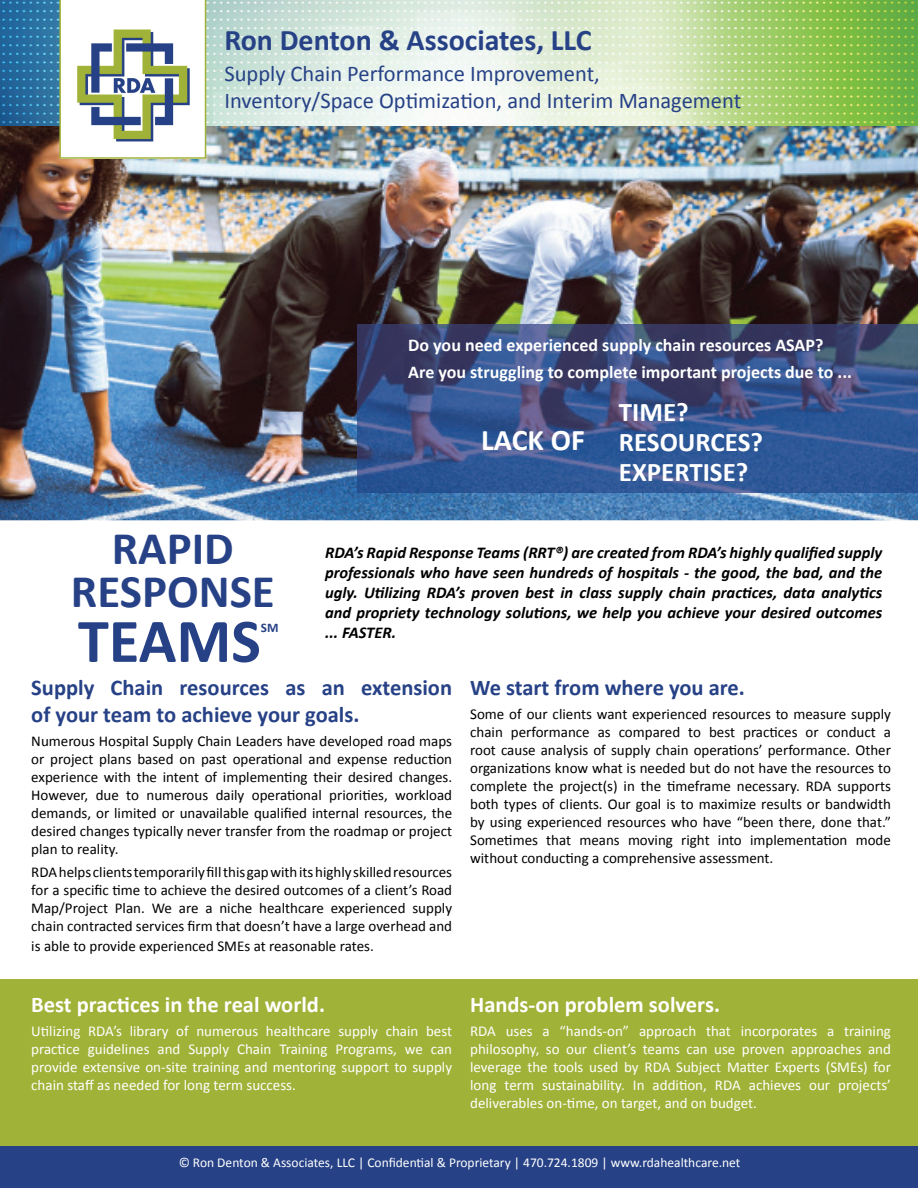
<style>
.page{position:relative;width:918px;height:1188px;background:#fff}
.page>*{position:absolute;margin:0;border:0;box-sizing:border-box;transform-origin:0 0}
.t1{font:700 62.55px "Calibri";color:#264186}
.t2{font:700 46.95px/43px "Calibri";color:#264186;text-align:center}
.t3{font:700 30px "Calibri";color:#264186}
.t4{font:700 30px "Calibri";color:#fff}
.t5{font:700 27px/30px "Calibri";color:#fff}
.t6{font:700 22.5px/27px "Calibri";color:#264186}
.t7{font:22.5px/27px "Calibri";color:#264186}
.t8{font:700 22.5px "Calibri";color:#fff}
.t9{font:700 18px/27px "Calibri";color:#fff}
.t10{font:italic 700 16.5px/19.8px "Calibri";color:#000;text-align:justify}
.t11{font:15px/18px "Calibri";color:#000;text-align:justify}
.t12{font:15px/18px "Calibri";color:#fff;text-align:justify}
.t13{font:13.5px "Calibri";color:#fff}
.t14{font:700 13.05px "Calibri";color:#264186}
</style>
<div class="page">
<img style="left:0;top:125px;width:918px;height:395px">
<div style="left:0;top:980px;width:918px;height:174px;background:#a1b239"></div>
<img style="left:357px;top:325px;width:561px;height:167px">
<div style="left:0;top:1147px;width:918px;height:41px;background:#264186"></div>
<img style="left:0;top:0;width:918px;height:125px">
<svg style="left:59px;top:0;width:147px;height:159px"></svg>
<img style="left:77px;top:28px;width:114px;height:116px">
<h3 class="t3" style="left:224px;top:18px;width:369px">Ron Denton &amp; Associates, LLC</h3>
<h3 class="t7" style="left:224px;top:60px;width:518px">Supply Chain Performance Improvement,<br>Inventory/Space Optimization, and Interim Management</h3>
<p class="t9" style="left:408px;top:331px;width:445px">Do you need experienced supply chain resources ASAP?<br>Are you struggling to complete important projects due to ...</p>
<h3 class="t4" style="left:481px;top:419px;width:105px">LACK OF</h3>
<h3 class="t5" style="left:619px;top:396px;width:146px">TIME?<br>RESOURCES?<br>EXPERTISE?</h3>
<h2 class="t2" style="left:71px;top:525px;width:205px">RAPID<br>RESPONSE</h2>
<h1 class="t1" style="left:78px;top:597px;width:184px">TEAMS</h1>
<p class="t14" style="left:261px;top:618px;width:19px">SM</p>
<h3 class="t6" style="left:31px;top:674px;width:422px">Supply Chain resources as an extension of your team to achieve your goals.</h3>
<p class="t11" style="left:31px;top:731px;width:422px">Numerous Hospital Supply Chain Leaders have developed road maps or project plans based on past operational and expense reduction experience with the intent of implementing their desired changes.<br>However, due to numerous daily operational priorities, workload demands, or limited or unavailable qualified internal resources, the desired changes typically never transfer from the roadmap or project plan to reality.</p>
<p class="t11" style="left:31px;top:863px;width:422px">RDA helps clients temporarily fill this gap with its highly skilled resources for a specific time to achieve the desired outcomes of a client’s Road Map/Project Plan. We are a niche healthcare experienced supply chain contracted services firm that doesn’t have a large overhead and</p>
<p class="t11" style="left:31px;top:937px;width:344px">is able to provide experienced SMEs at reasonable rates.</p>
<p class="t10" style="left:325px;top:543px;width:559px">RDA’s Rapid Response Teams (RRT®) are created from RDA’s highly qualified supply professionals who have seen hundreds of hospitals - the good, the bad, and the ugly. Utilizing RDA’s proven best in class supply chain practices, data analytics and propriety technology solutions, we help you achieve your desired outcomes ... FASTER.</p>
<h3 class="t6" style="left:470px;top:674px;width:276px">We start from where you are.</h3>
<p class="t11" style="left:470px;top:704px;width:422px">Some of our clients want experienced resources to measure supply chain performance as compared to best practices or conduct a root cause analysis of supply chain operations’ performance. Other organizations know what is needed but do not have the resources to complete the project(s) in the timeframe necessary. RDA supports both types of clients. Our goal is to maximize results or bandwidth by using experienced resources who have “been there, done that.” Sometimes that means moving right into implementation mode without conducting a comprehensive assessment.</p>
<h3 class="t8" style="left:31px;top:989px;width:295px">Best practices in the real world.</h3>
<p class="t12" style="left:31px;top:1021px;width:422px">Utilizing RDA’s library of numerous healthcare supply chain best practice guidelines and Supply Chain Training Programs, we can provide extensive on-site training and mentoring support to supply chain staff as needed for long term success.</p>
<h3 class="t8" style="left:470px;top:989px;width:251px">Hands-on problem solvers.</h3>
<p class="t12" style="left:470px;top:1021px;width:422px">RDA uses a “hands-on” approach that incorporates a training philosophy, so our client’s teams can use proven approaches and leverage the tools used by RDA Subject Matter Experts (SMEs) for long term sustainability. In addition, RDA achieves our projects’ deliverables on-time, on target, and on budget.</p>
<p class="t13" style="left:179px;top:1153px;width:563px">© Ron Denton &amp; Associates, LLC | Confidential &amp; Proprietary | 470.724.1809 | www.rdahealthcare.net</p>
</div>
